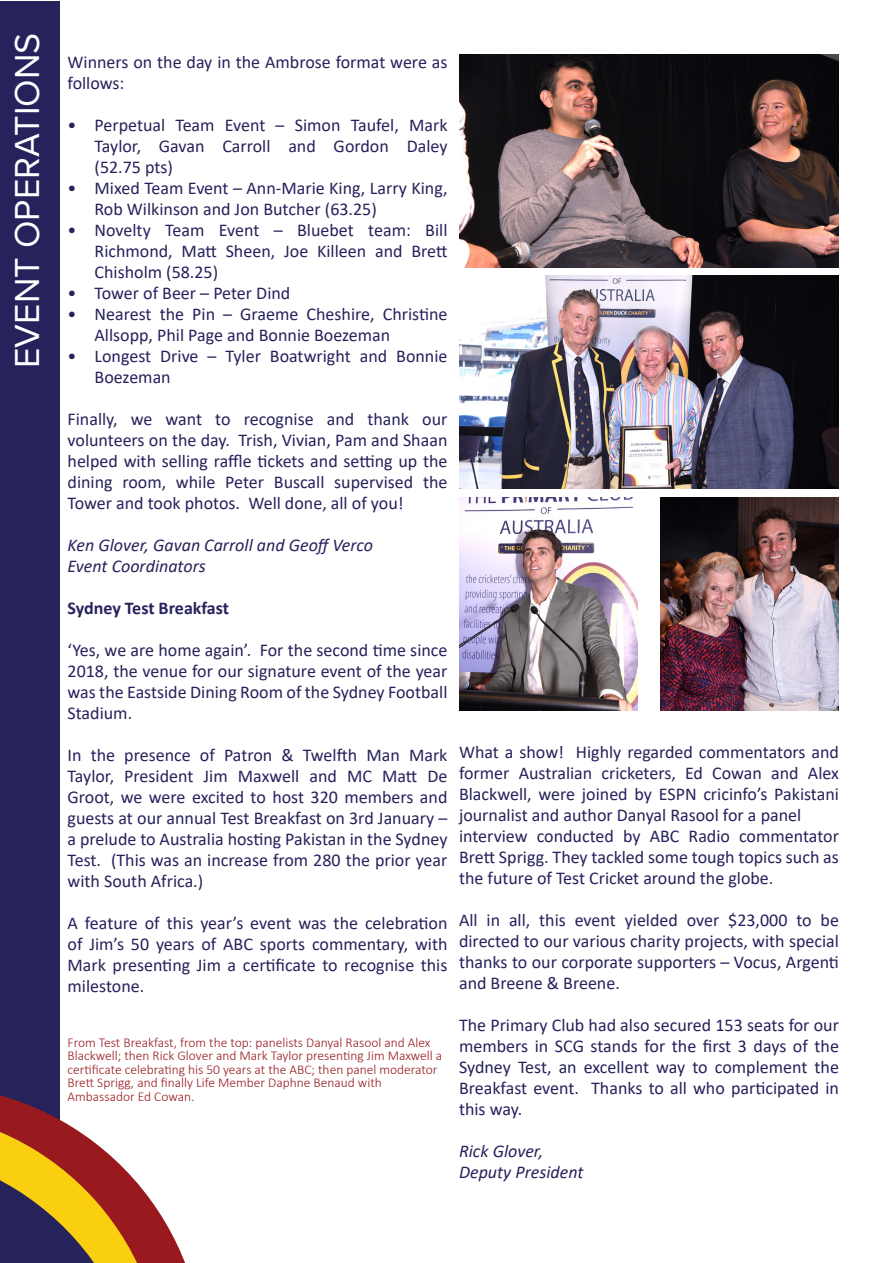
<style>
.page{position:relative;width:893px;height:1263px;background:#fff}
.page>*{position:absolute;margin:0;border:0;box-sizing:border-box;transform-origin:0 0}
.t1{font:36px "Proxima Nova";color:#fff}
.t2{font:18px/21px "Calibri";color:#26225c;text-align:justify}
.t3{font:italic 18px "Calibri";color:#26225c}
.t4{font:700 18px "Calibri";letter-spacing:-.005em;color:#26225c}
.t5{font:300 13.5px/13.5px "Calibri";color:#991a1e}
</style>
<div class="page">
<div style="left:0;top:2px;width:60px;height:1261px;background:#26225c"></div>
<svg style="left:0;top:1095px;width:185px;height:168px"></svg>
<img style="left:459px;top:54px;width:380px;height:213px">
<img style="left:459px;top:275px;width:380px;height:214px">
<img style="left:459px;top:497px;width:178px;height:213px">
<img style="left:661px;top:497px;width:178px;height:213px">
<p class="t1" style="left:0;top:368px;width:337px;rotate:-90deg">EVENT OPERATIONS</p>
<p class="t2" style="left:68px;top:51px;width:381px">Winners on the day in the Ambrose format were as follows:</p>
<p class="t2" style="left:95px;top:114px;width:354px;text-indent:-27px">• Perpetual Team Event – Simon Taufel, Mark Taylor, Gavan Carroll and Gordon Daley (52.75 pts)</p>
<p class="t2" style="left:95px;top:177px;width:354px;text-indent:-27px">• Mixed Team Event – Ann-Marie King, Larry King,<br>Rob Wilkinson and Jon Butcher (63.25)</p>
<p class="t2" style="left:95px;top:219px;width:354px;text-indent:-27px">• Novelty Team Event – Bluebet team: Bill Richmond, Matt Sheen, Joe Killeen and Brett Chisholm (58.25)</p>
<p class="t2" style="left:68px;top:282px;width:224px">• Tower of Beer – Peter Dind</p>
<p class="t2" style="left:95px;top:303px;width:354px;text-indent:-27px">• Nearest the Pin – Graeme Cheshire, Christine<br>Allsopp, Phil Page and Bonnie Boezeman</p>
<p class="t2" style="left:95px;top:345px;width:354px;text-indent:-27px">• Longest Drive – Tyler Boatwright and Bonnie<br>Boezeman</p>
<p class="t2" style="left:68px;top:408px;width:381px">Finally, we want to recognise and thank our</p>
<p class="t2" style="left:68px;top:429px;width:381px">volunteers on the day. Trish, Vivian, Pam and Shaan helped with selling raffle tickets and setting up the dining room, while Peter Buscall supervised the</p>
<p class="t2" style="left:68px;top:492px;width:338px">Tower and took photos. Well done, all of you!</p>
<p class="t3" style="left:68px;top:532px;width:307px">Ken Glover, Gavan Carroll and Geoff Verco</p>
<p class="t3" style="left:68px;top:553px;width:140px">Event Coordinators</p>
<p class="t4" style="left:68px;top:595px;width:163px">Sydney Test Breakfast</p>
<p class="t2" style="left:68px;top:639px;width:381px">‘Yes, we are home again’. For the second time since 2018, the venue for our signature event of the year was the Eastside Dining Room of the Sydney Football Stadium.</p>
<p class="t2" style="left:68px;top:744px;width:381px">In the presence of Patron &amp; Twelfth Man Mark</p>
<p class="t2" style="left:68px;top:765px;width:381px">Taylor, President Jim Maxwell and MC Matt De Groot, we were excited to host 320 members and guests at our annual Test Breakfast on 3rd January – a prelude to Australia hosting Pakistan in the Sydney Test. (This was an increase from 280 the prior year with South Africa.)</p>
<p class="t2" style="left:68px;top:912px;width:381px">A feature of this year’s event was the celebration of Jim’s 50 years of ABC sports commentary, with Mark presenting Jim a certificate to recognise this</p>
<p class="t2" style="left:68px;top:975px;width:78px">milestone.</p>
<p class="t5" style="left:68px;top:1035px;width:376px">From Test Breakfast, from the top: panelists Danyal Rasool and Alex Blackwell; then Rick Glover and Mark Taylor presenting Jim Maxwell a certificate celebrating his 50 years at the ABC; then panel moderator Brett Sprigg, and finally Life Member Daphne Benaud with</p>
<p class="t5" style="left:68px;top:1089px;width:128px">Ambassador Ed Cowan.</p>
<p class="t2" style="left:459px;top:741px;width:381px">What a show! Highly regarded commentators and former Australian cricketers, Ed Cowan and Alex Blackwell, were joined by ESPN cricinfo’s Pakistani journalist and author Danyal Rasool for a panel</p>
<p class="t2" style="left:459px;top:825px;width:381px">interview conducted by ABC Radio commentator Brett Sprigg. They tackled some tough topics such as the future of Test Cricket around the globe.</p>
<p class="t2" style="left:459px;top:909px;width:381px">All in all, this event yielded over $23,000 to be</p>
<p class="t2" style="left:459px;top:930px;width:381px">directed to our various charity projects, with special thanks to our corporate supporters – Vocus, Argenti and Breene &amp; Breene.</p>
<p class="t2" style="left:459px;top:1014px;width:381px">The Primary Club had also secured 153 seats for our members in SCG stands for the first 3 days of the Sydney Test, an excellent way to complement the Breakfast event. Thanks to all who participated in this way.</p>
<p class="t3" style="left:459px;top:1138px;width:86px">Rick Glover,</p>
<p class="t3" style="left:459px;top:1159px;width:126px">Deputy President</p>
</div>
